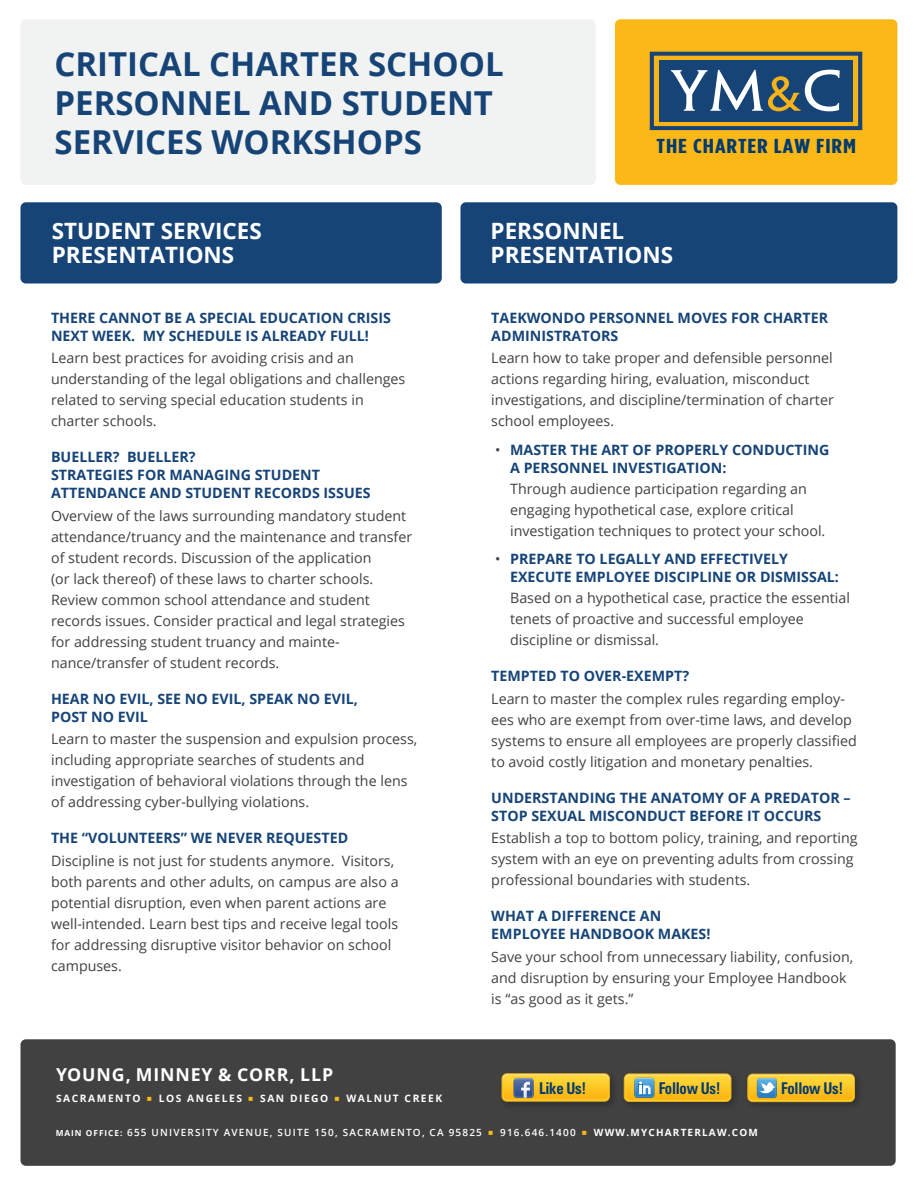
<style>
.page{position:relative;width:918px;height:1188px;background:#fff}
.page>*{position:absolute;margin:0;border:0;box-sizing:border-box;transform-origin:0 0}
.t1{font:700 33px/39px "Open Sans";color:#164477}
.t2{font:700 22.5px/24px "Open Sans";color:#fff}
.t3{font:700 20.25px "Gotham Condensed";letter-spacing:.035em;color:#003b70;scale:1.32 1}
.t4{font:700 17.7px "Open Sans";letter-spacing:.05em;color:#fff}
.t5{font:700 condensed 16.2px "Univers";letter-spacing:-.02em;color:#003b70;scale:.91 1}
.t6{font:14.25px/21px "Open Sans";color:#414042}
.t7{font:700 14.25px/18px "Open Sans";color:#164477}
.t8{font:700 10.2px "Open Sans";letter-spacing:.15em;color:#fff}
.t9{font:600 9.9px "Open Sans";letter-spacing:.12em;color:#fff}
.t10{font:700 9.9px "Open Sans";letter-spacing:.12em;color:#fff}
.s1{font-weight:400;color:#414042}
.s2{font-weight:700;font-size:8.25px}
</style>
<div class="page">
<div style="left:21px;top:19px;width:575px;height:166px;background:#f1f2f2;border-radius:5px"></div>
<div style="left:21px;top:1039px;width:875px;height:127px;background:#414141;border-radius:5px"></div>
<div style="left:21px;top:202px;width:421px;height:81px;background:#164477;border-radius:5px"></div>
<div style="left:460px;top:202px;width:437px;height:81px;background:#164477;border-radius:5px"></div>
<div style="left:615px;top:19px;width:282px;height:166px;background:#fbb817;border-radius:5px"></div>
<svg style="left:650px;top:52px;width:212px;height:78px"></svg>
<svg style="left:501px;top:1073px;width:109px;height:29px"></svg>
<svg style="left:503px;top:1074px;width:106px;height:27px;background:#e7bd3c"></svg>
<img style="left:623px;top:1073px;width:235px;height:31px">
<svg style="left:624px;top:1073px;width:108px;height:29px"></svg>
<svg style="left:625px;top:1074px;width:105px;height:27px;background:#e8c342"></svg>
<svg style="left:747px;top:1074px;width:108px;height:28px"></svg>
<svg style="left:748px;top:1075px;width:106px;height:26px;background:#e9c341"></svg>
<h1 class="t1" style="left:54px;top:44px;width:451px">CRITICAL CHARTER SCHOOL<br>PERSONNEL AND STUDENT<br>SERVICES WORKSHOPS</h1>
<h3 class="t3" style="left:657px;top:134px;width:153px">THE CHARTER LAW FIRM</h3>
<h2 class="t2" style="left:52px;top:218px;width:212px">STUDENT SERVICES<br>PRESENTATIONS</h2>
<h2 class="t2" style="left:491px;top:218px;width:184px">PERSONNEL<br>PRESENTATIONS</h2>
<p class="t7" style="left:51px;top:308px;width:341px">THERE CANNOT BE A SPECIAL EDUCATION CRISIS<br>NEXT WEEK. MY SCHEDULE IS ALREADY FULL!</p>
<p class="t6" style="left:51px;top:347px;width:356px">Learn best practices for avoiding crisis and an understanding of the legal obligations and challenges related to serving special education students in charter schools.</p>
<p class="t7" style="left:51px;top:447px;width:321px">BUELLER? BUELLER?<br>STRATEGIES FOR MANAGING STUDENT<br>ATTENDANCE AND STUDENT RECORDS ISSUES</p>
<p class="t6" style="left:51px;top:504px;width:363px">Overview of the laws surrounding mandatory student attendance/truancy and the maintenance and transfer of student records. Discussion of the application<br>(or lack thereof) of these laws to charter schools.<br>Review common school attendance and student records issues. Consider practical and legal strategies for addressing student truancy and mainte&shy;nance/transfer of student records.</p>
<p class="t7" style="left:51px;top:689px;width:308px">HEAR NO EVIL, SEE NO EVIL, SPEAK NO EVIL,<br>POST NO EVIL</p>
<p class="t6" style="left:51px;top:728px;width:368px">Learn to master the suspension and expulsion process, including appropriate searches of students and investigation of behavioral violations through the lens of addressing cyber-bullying violations.</p>
<p class="t7" style="left:51px;top:829px;width:299px">THE “VOLUNTEERS” WE NEVER REQUESTED</p>
<p class="t6" style="left:51px;top:850px;width:349px">Discipline is not just for students anymore. Visitors, both parents and other adults, on campus are also a potential disruption, even when parent actions are well-intended. Learn best tips and receive legal tools for addressing disruptive visitor behavior on school campuses.</p>
<p class="t4" style="left:56px;top:1062px;width:279px">YOUNG, MINNEY &amp; CORR, LLP</p>
<p class="t8" style="left:56px;top:1091px;width:86px">SACRAMENTO</p>
<p class="t8" style="left:159px;top:1091px;width:85px">LOS ANGELES</p>
<p class="t8" style="left:260px;top:1091px;width:70px">SAN DIEGO</p>
<p class="t8" style="left:346px;top:1091px;width:97px">WALNUT CREEK</p>
<p class="t7" style="left:491px;top:308px;width:338px">TAEKWONDO PERSONNEL MOVES FOR CHARTER<br>ADMINISTRATORS</p>
<p class="t6" style="left:491px;top:347px;width:344px">Learn how to take proper and defensible personnel actions regarding hiring, evaluation, misconduct investigations, and discipline/termination of charter school employees.</p>
<p class="t7" style="left:510px;top:440px;width:321px;text-indent:-15px"><span class="s1">•</span> MASTER THE ART OF PROPERLY CONDUCTING<br>A PERSONNEL INVESTIGATION:</p>
<p class="t6" style="left:510px;top:478px;width:317px">Through audience participation regarding an engaging hypothetical case, explore critical investigation techniques to protect your school.</p>
<p class="t7" style="left:510px;top:550px;width:330px;text-indent:-15px"><span class="s1">•</span> PREPARE TO LEGALLY AND EFFECTIVELY<br>EXECUTE EMPLOYEE DISCIPLINE OR DISMISSAL:</p>
<p class="t6" style="left:510px;top:587px;width:341px">Based on a hypothetical case, practice the essential tenets of proactive and successful employee discipline or dismissal.</p>
<p class="t7" style="left:491px;top:667px;width:199px">TEMPTED TO OVER-EXEMPT?</p>
<p class="t6" style="left:491px;top:688px;width:367px">Learn to master the complex rules regarding employ&shy;ees who are exempt from over-time laws, and develop systems to ensure all employees are properly classified to avoid costly litigation and monetary penalties.</p>
<p class="t7" style="left:491px;top:788px;width:361px">UNDERSTANDING THE ANATOMY OF A PREDATOR –<br>STOP SEXUAL MISCONDUCT BEFORE IT OCCURS</p>
<p class="t6" style="left:491px;top:827px;width:368px">Establish a top to bottom policy, training, and reporting system with an eye on preventing adults from crossing professional boundaries with students.</p>
<p class="t7" style="left:491px;top:907px;width:221px">WHAT A DIFFERENCE AN<br>EMPLOYEE HANDBOOK MAKES!</p>
<p class="t6" style="left:491px;top:946px;width:364px">Save your school from unnecessary liability, confusion, and disruption by ensuring your Employee Handbook is “as good as it gets.”</p>
<p class="t5" style="left:539px;top:1078px;width:53px">Like Us!</p>
<p class="t5" style="left:659px;top:1078px;width:70px">Follow Us!</p>
<p class="t5" style="left:781px;top:1078px;width:70px">Follow Us!</p>
<p class="t9" style="left:56px;top:1126px;width:428px"><span class="s2">MAIN OFFICE:</span> 655 UNIVERSITY AVENUE, SUITE 150, SACRAMENTO, CA 95825</p>
<p class="t9" style="left:500px;top:1126px;width:77px">916.646.1400</p>
<p class="t10" style="left:594px;top:1126px;width:165px">WWW.MYCHARTERLAW.COM</p>
</div>
